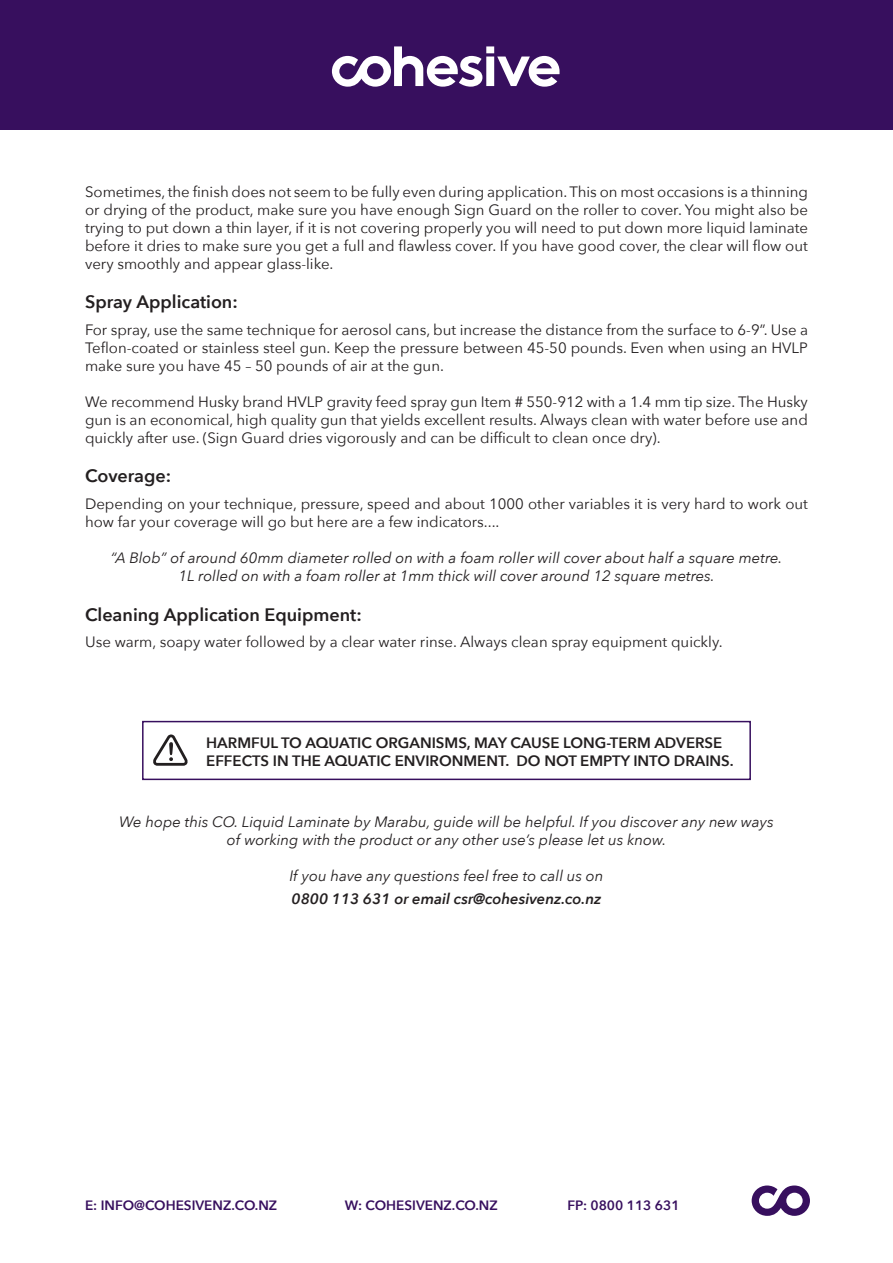
<style>
.page{position:relative;width:893px;height:1263px;background:#fff}
.page>*{position:absolute;margin:0;border:0;box-sizing:border-box;transform-origin:0 0}
.t1{font:600 18px "Avenir Next";color:#231f20}
.t2{font:15px/18px "Avenir Next";color:#231f20;text-align:justify}
.t3{font:italic 15px/18px "Avenir Next";color:#231f20;text-align:center}
.t4{font:600 15px/18px "Avenir Next";color:#231f20}
.t5{font:italic 600 15px "Avenir Next";color:#231f20}
.t6{font:600 13.5px "Avenir Next";color:#370f5e}
</style>
<div class="page">
<div style="left:0;top:0;width:892px;height:129px;background:#370f5e"></div>
<svg style="left:332px;top:46px;width:228px;height:41px"></svg>
<svg style="left:752px;top:1185px;width:58px;height:31px"></svg>
<div style="left:142px;top:721px;width:609px;height:59px;border:2px solid #370f5e"></div>
<svg style="left:153px;top:734px;width:35px;height:32px"></svg>
<p class="t2" style="left:85px;top:182px;width:724px">Sometimes, the finish does not seem to be fully even during application. This on most occasions is a thinning or drying of the product, make sure you have enough Sign Guard on the roller to cover. You might also be trying to put down a thin layer, if it is not covering properly you will need to put down more liquid laminate before it dries to make sure you get a full and flawless cover. If you have good cover, the clear will flow out very smoothly and appear glass-like.</p>
<p class="t1" style="left:85px;top:287px;width:154px">Spray Application:</p>
<p class="t2" style="left:85px;top:320px;width:724px">For spray, use the same technique for aerosol cans, but increase the distance from the surface to 6-9”. Use a Teflon-coated or stainless steel gun. Keep the pressure between 45-50 pounds. Even when using an HVLP make sure you have 45 – 50 pounds of air at the gun.</p>
<p class="t2" style="left:85px;top:392px;width:724px">We recommend Husky brand HVLP gravity feed spray gun Item # 550-912 with a 1.4 mm tip size. The Husky gun is an economical, high quality gun that yields excellent results. Always clean with water before use and quickly after use. (Sign Guard dries vigorously and can be difficult to clean once dry).</p>
<p class="t1" style="left:85px;top:461px;width:88px">Coverage:</p>
<p class="t2" style="left:85px;top:494px;width:724px">Depending on your technique, pressure, speed and about 1000 other variables it is very hard to work out how far your coverage will go but here are a few indicators....</p>
<p class="t3" style="left:111px;top:548px;width:673px">“A Blob” of around 60mm diameter rolled on with a foam roller will cover about half a square metre.<br>1L rolled on with a foam roller at 1mm thick will cover around 12 square metres.</p>
<p class="t1" style="left:85px;top:599px;width:278px">Cleaning Application Equipment:</p>
<p class="t2" style="left:85px;top:632px;width:639px">Use warm, soapy water followed by a clear water rinse. Always clean spray equipment quickly.</p>
<p class="t4" style="left:206px;top:734px;width:529px">HARMFUL TO AQUATIC ORGANISMS, MAY CAUSE LONG-TERM ADVERSE<br>EFFECTS IN THE AQUATIC ENVIRONMENT. DO NOT EMPTY INTO DRAINS.</p>
<p class="t3" style="left:119px;top:812px;width:656px">We hope this CO. Liquid Laminate by Marabu, guide will be helpful. If you discover any new ways of working with the product or any other use’s please let us know.</p>
<p class="t3" style="left:289px;top:866px;width:316px">If you have any questions feel free to call us on</p>
<p class="t5" style="left:292px;top:885px;width:311px">0800 113 631 or email csr@cohesivenz.co.nz</p>
<p class="t6" style="left:85px;top:1194px;width:194px">E: INFO@COHESIVENZ.CO.NZ</p>
<p class="t6" style="left:345px;top:1194px;width:154px">W: COHESIVENZ.CO.NZ</p>
<p class="t6" style="left:568px;top:1194px;width:114px">FP: 0800 113 631</p>
</div>
